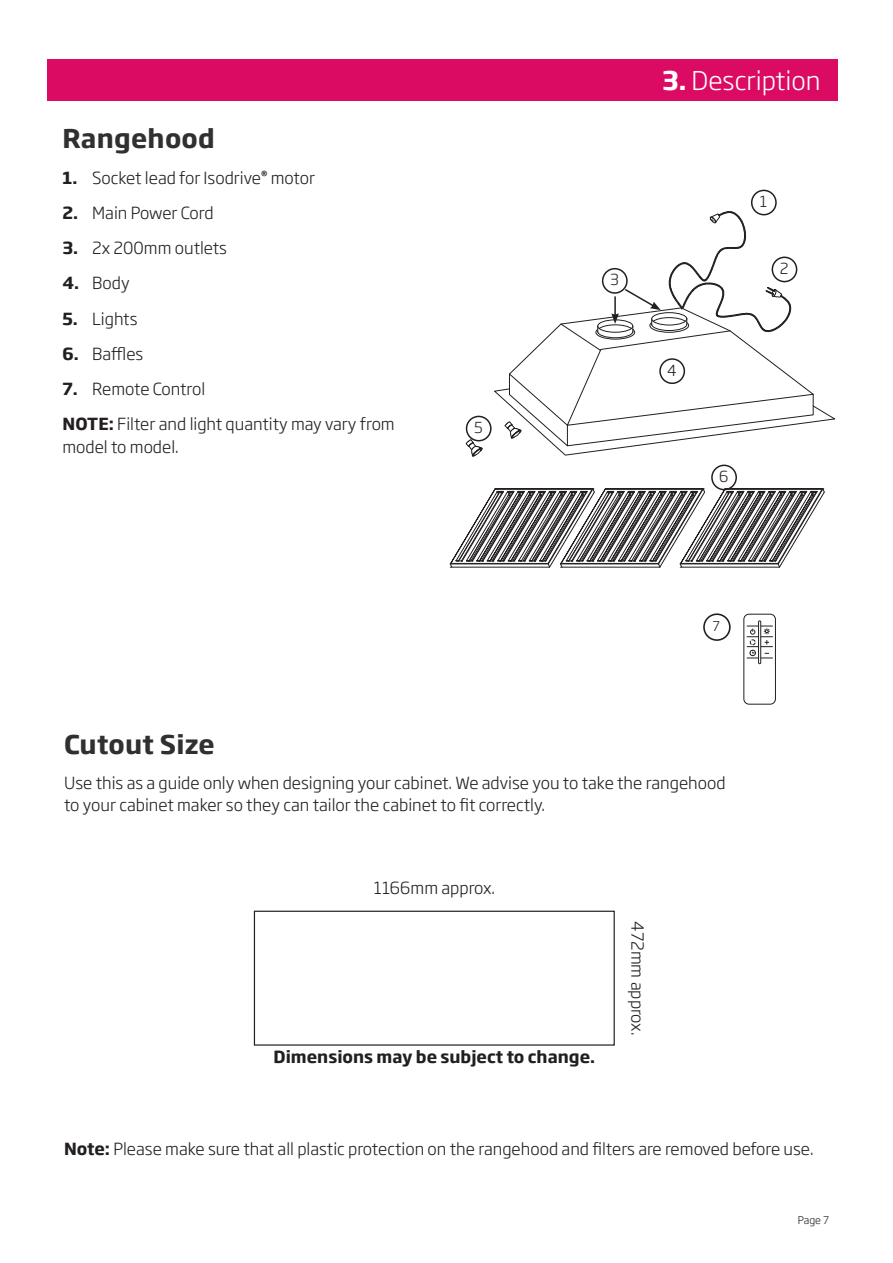
<style>
.page{position:relative;width:893px;height:1263px;background:#fff}
.page>*{position:absolute;margin:0;border:0;box-sizing:border-box;transform-origin:0 0}
.t1{font:700 25.5px "Soho Gothic Pro";letter-spacing:.01em;color:#312f30}
.t2{font:300 25.5px "Soho Gothic Pro";color:#fff}
.t3{font:300 16.5px/35.2px "Soho Gothic Pro";color:#231f20}
.t4{font:700 16.5px "Soho Gothic Pro";color:#231f20}
.t5{font:300 15px "Soho Gothic Pro";color:#231f20}
.t6{font:300 13.2px "Soho Gothic Pro";color:#231f20}
.t7{font:300 10.5px "Soho Gothic Pro";color:#231f20}
.s1{font-weight:700}
</style>
<div class="page">
<div style="left:47px;top:60px;width:791px;height:41px;background:#db0a62"></div>
<svg style="left:449px;top:488px;width:376px;height:80px"></svg>
<svg style="left:465px;top:439px;width:18px;height:18px"></svg>
<div style="left:751px;top:190px;width:26px;height:25px;border:2px solid #231f20;border-radius:50%"></div>
<div style="left:466px;top:416px;width:26px;height:25px;border:2px solid #231f20;border-radius:50%"></div>
<div style="left:711px;top:465px;width:26px;height:25px;border:2px solid #231f20;border-radius:50%"></div>
<div style="left:254px;top:911px;width:361px;height:135px;border:1px solid #231f20"></div>
<div style="left:744px;top:614px;width:32px;height:90px;border:1px solid #231f20;border-radius:5px"></div>
<div style="left:758px;top:621px;width:3px;height:43px;border:1px solid #231f20"></div>
<svg style="left:747px;top:626px;width:26px;height:33px"></svg>
<div style="left:703px;top:613px;width:28px;height:28px;border:2px solid #231f20;border-radius:50%"></div>
<svg style="left:494px;top:211px;width:341px;height:245px"></svg>
<h1 class="t1" style="left:62px;top:119px;width:154px">Rangehood</h1>
<p class="t3" style="left:62px;top:159px;width:254px"><span class="s1">1.</span> Socket lead for Isodrive<sup>®</sup> motor</p>
<p class="t3" style="left:62px;top:194px;width:153px"><span class="s1">2.</span> Main Power Cord</p>
<p class="t3" style="left:62px;top:229px;width:166px"><span class="s1">3.</span> 2x 200mm outlets</p>
<p class="t3" style="left:62px;top:265px;width:69px"><span class="s1">4.</span> Body</p>
<p class="t3" style="left:62px;top:300px;width:77px"><span class="s1">5.</span> Lights</p>
<p class="t3" style="left:62px;top:335px;width:82px"><span class="s1">6.</span> Baffles</p>
<p class="t3" style="left:62px;top:370px;width:334px"><span class="s1">7.</span> Remote Control<br><span class="s1">NOTE:</span> Filter and light quantity may vary from</p>
<p class="t3" style="left:62px;top:428px;width:118px">model to model.</p>
<p class="t5" style="left:474px;top:416px;width:10px">5</p>
<p class="t5" style="left:610px;top:268px;width:10px">3</p>
<h1 class="t2" style="left:662px;top:61px;width:160px"><span class="s1">3.</span> Description</h1>
<p class="t5" style="left:667px;top:358px;width:11px">4</p>
<p class="t5" style="left:760px;top:190px;width:9px">1</p>
<p class="t5" style="left:780px;top:257px;width:10px">2</p>
<p class="t5" style="left:719px;top:465px;width:11px">6</p>
<p class="t6" style="left:712px;top:616px;width:9px">7</p>
<h1 class="t1" style="left:64px;top:724px;width:152px">Cutout Size</h1>
<p class="t3" style="left:64px;top:771px;width:663px;line-height:22.5px">Use this as a guide only when designing your cabinet. We advise you to take the rangehood to your cabinet maker so they can tailor the cabinet to fit correctly.</p>
<p class="t3" style="left:374px;top:869px;width:123px">1166mm approx.</p>
<p class="t4" style="left:273px;top:1044px;width:323px">Dimensions may be subject to change.</p>
<p class="t3" style="left:656px;top:921px;width:115px;rotate:90deg">472mm approx.</p>
<p class="t3" style="left:64px;top:1131px;width:751px"><span class="s1">Note:</span> Please make sure that all plastic protection on the rangehood and filters are removed before use.</p>
<p class="t7" style="left:798px;top:1212px;width:33px">Page 7</p>
</div>
